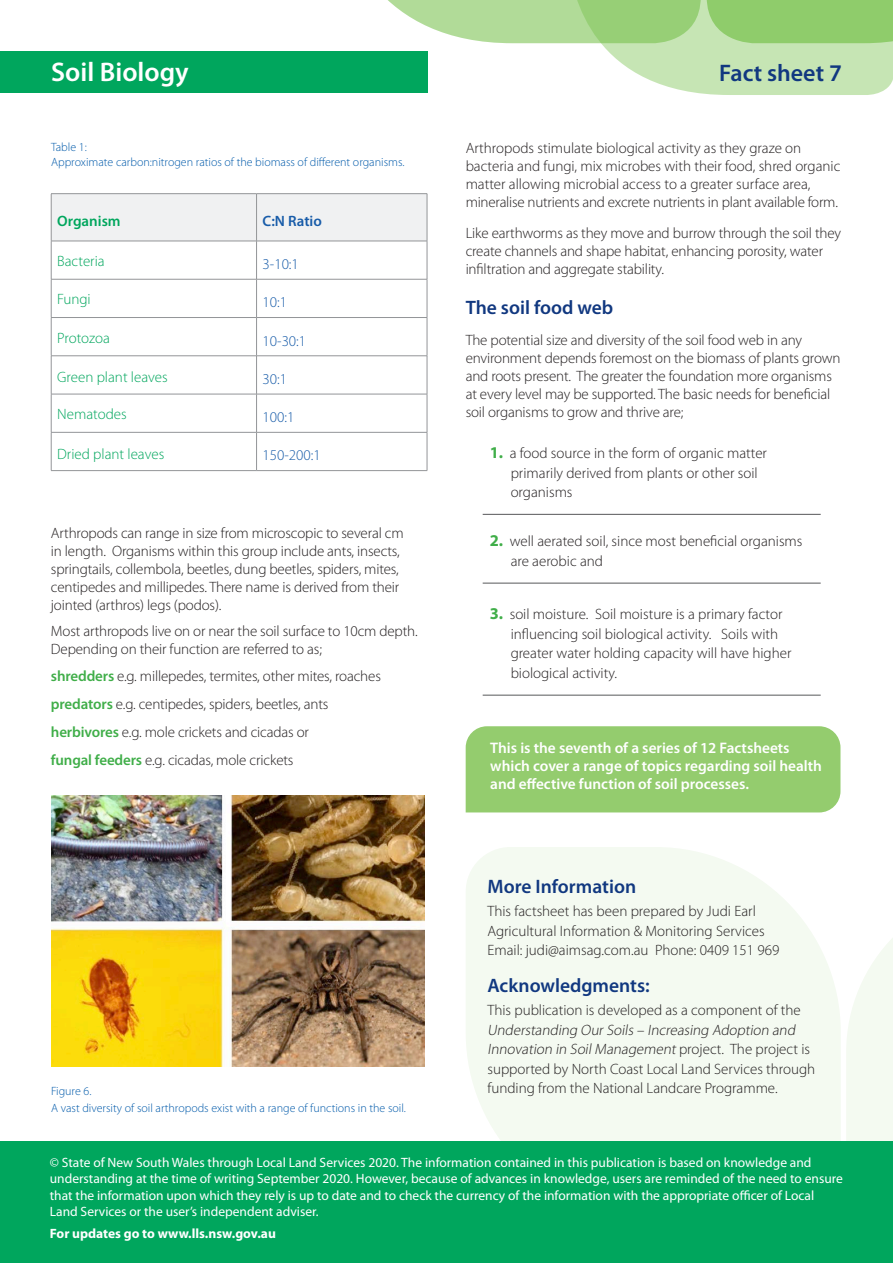
<style>
.page{position:relative;width:893px;height:1263px;background:#fff}
.page>*{position:absolute;margin:0;border:0;box-sizing:border-box;transform-origin:0 0}
.Heading_1{font:600 27px "Myriad Pro";color:#fff}
.Heading_1-2{font:600 24px "Myriad Pro";color:#113880}
.Light_head{font:600 19.5px "Myriad Pro";color:#113880}
.text{font:600 19.5px "Myriad Pro";color:#113880}
.text-2{font:600 15.3px/18px "Myriad Pro";color:#fff}
.text-3{font:300 15px/18px "Myriad Pro";letter-spacing:-.01em;color:#231f20}
.Underline_2{font:300 15px/19.5px "Myriad Pro";color:#231f20}
.text-4{font:300 15px "Myriad Pro";color:#00a65d}
.text-5{font:300 15px "Myriad Pro";color:#185ca9}
.text-6{font:600 15px "Myriad Pro";color:#00a65d}
.text-7{font:600 15px "Myriad Pro";color:#185ca9}
.text-8{font:13.5px/16.2px "Myriad Pro";color:#fff}
.text-9{font:700 13.5px "Myriad Pro";color:#fff}
.t1{font:300 12px "Myriad Pro";color:#015aaa}
.s1{font-weight:700;font-size:16.5px;color:#40ae49}
.s2{font-weight:600;color:#40ae49}
.s3{font-style:italic}
</style>
<div class="page">
<svg style="left:846px;top:938px;width:47px;height:204px"></svg>
<svg style="left:466px;top:847px;width:375px;height:295px;fill:#f4faf1"></svg>
<div style="left:0;top:1142px;width:893px;height:121px;background:#00a65d"></div>
<svg style="left:376px;top:0;width:517px;height:95px"></svg>
<div style="left:0;top:51px;width:427px;height:41px;background:#00a65d"></div>
<hr style="left:483px;top:514px;width:338px;height:1px;background:#57585a">
<hr style="left:483px;top:583px;width:338px;height:1px;background:#57585a">
<hr style="left:483px;top:695px;width:338px;height:1px;background:#57585a">
<img style="left:51px;top:796px;width:373px;height:270px">
<div style="left:466px;top:726px;width:374px;height:86px;background:#94cc6e"></div>
<div style="left:52px;top:194px;width:375px;height:47px;background:#f0f1f2"></div>
<hr style="left:51px;top:193px;width:206px;height:1px;background:#939598">
<hr style="left:51px;top:194px;width:1px;height:47px;background:#939598">
<hr style="left:257px;top:193px;width:170px;height:1px;background:#939598">
<hr style="left:256px;top:194px;width:1px;height:47px;background:#939598">
<hr style="left:427px;top:194px;width:1px;height:47px;background:#939598">
<hr style="left:51px;top:241px;width:206px;height:1px;background:#939598">
<hr style="left:51px;top:241px;width:1px;height:38px;background:#939598">
<hr style="left:257px;top:241px;width:170px;height:1px;background:#939598">
<hr style="left:256px;top:241px;width:1px;height:38px;background:#939598">
<hr style="left:427px;top:241px;width:1px;height:38px;background:#939598">
<hr style="left:51px;top:279px;width:206px;height:1px;background:#939598">
<hr style="left:51px;top:279px;width:1px;height:38px;background:#939598">
<hr style="left:257px;top:279px;width:170px;height:1px;background:#939598">
<hr style="left:256px;top:279px;width:1px;height:38px;background:#939598">
<hr style="left:427px;top:279px;width:1px;height:38px;background:#939598">
<hr style="left:51px;top:317px;width:206px;height:1px;background:#939598">
<hr style="left:51px;top:318px;width:1px;height:38px;background:#939598">
<hr style="left:257px;top:317px;width:170px;height:1px;background:#939598">
<hr style="left:256px;top:318px;width:1px;height:38px;background:#939598">
<hr style="left:427px;top:318px;width:1px;height:38px;background:#939598">
<hr style="left:51px;top:355px;width:206px;height:1px;background:#939598">
<hr style="left:51px;top:356px;width:1px;height:38px;background:#939598">
<hr style="left:257px;top:355px;width:170px;height:1px;background:#939598">
<hr style="left:256px;top:356px;width:1px;height:38px;background:#939598">
<hr style="left:427px;top:356px;width:1px;height:38px;background:#939598">
<hr style="left:51px;top:394px;width:206px;height:1px;background:#939598">
<hr style="left:51px;top:394px;width:1px;height:38px;background:#939598">
<hr style="left:257px;top:394px;width:170px;height:1px;background:#939598">
<hr style="left:256px;top:394px;width:1px;height:38px;background:#939598">
<hr style="left:427px;top:394px;width:1px;height:38px;background:#939598">
<hr style="left:51px;top:432px;width:206px;height:1px;background:#939598">
<hr style="left:51px;top:432px;width:1px;height:38px;background:#939598">
<hr style="left:257px;top:432px;width:170px;height:1px;background:#939598">
<hr style="left:256px;top:432px;width:1px;height:38px;background:#939598">
<hr style="left:427px;top:432px;width:1px;height:38px;background:#939598">
<hr style="left:51px;top:470px;width:206px;height:1px;background:#939598">
<hr style="left:257px;top:470px;width:170px;height:1px;background:#939598">
<p class="Heading_1" style="left:51px;top:54px;width:139px">Soil Biology</p>
<p class="Heading_1-2" style="left:719px;top:58px;width:124px">Fact sheet 7</p>
<p class="t1" style="left:51px;top:140px;width:37px">Table 1:</p>
<p class="t1" style="left:51px;top:155px;width:355px">Approximate carbon:nitrogen ratios of the biomass of different organisms.</p>
<p class="text-3" style="left:466px;top:139px;width:376px">Arthropods stimulate biological activity as they graze on bacteria and fungi, mix microbes with their food, shred organic matter allowing microbial access to a greater surface area, mineralise nutrients and excrete nutrients in plant available form.</p>
<p class="text-3" style="left:466px;top:224px;width:377px">Like earthworms as they move and burrow through the soil they create channels and shape habitat, enhancing porosity, water infiltration and aggregate stability.</p>
<p class="text" style="left:466px;top:295px;width:149px">The soil food web</p>
<p class="text-3" style="left:466px;top:331px;width:376px">The potential size and diversity of the soil food web in any environment depends foremost on the biomass of plants grown and roots present. The greater the foundation more organisms at every level may be supported. The basic needs for beneficial soil organisms to grow and thrive are;</p>
<p class="Underline_2" style="left:511px;top:444px;width:258px;text-indent:-21px"><span class="s1">1.</span> a food source in the form of organic matter primarily derived from plants or other soil organisms</p>
<p class="Underline_2" style="left:511px;top:532px;width:293px;text-indent:-21px"><span class="s1">2.</span> well aerated soil, since most beneficial organisms are aerobic and</p>
<p class="text-6" style="left:57px;top:212px;width:65px">Organism</p>
<p class="text-7" style="left:263px;top:212px;width:61px">C:N Ratio</p>
<p class="text-4" style="left:57px;top:253px;width:49px">Bacteria</p>
<p class="text-5" style="left:263px;top:256px;width:38px">3-10:1</p>
<p class="text-4" style="left:57px;top:291px;width:35px">Fungi</p>
<p class="text-5" style="left:263px;top:294px;width:26px">10:1</p>
<p class="text-4" style="left:57px;top:329px;width:54px">Protozoa</p>
<p class="text-5" style="left:263px;top:332px;width:45px">10-30:1</p>
<p class="text-4" style="left:57px;top:369px;width:112px">Green plant leaves</p>
<p class="text-5" style="left:263px;top:371px;width:26px">30:1</p>
<p class="text-4" style="left:57px;top:406px;width:71px">Nematodes</p>
<p class="text-5" style="left:263px;top:409px;width:33px">100:1</p>
<p class="text-4" style="left:57px;top:446px;width:109px">Dried plant leaves</p>
<p class="text-5" style="left:263px;top:447px;width:60px">150-200:1</p>
<p class="text-3" style="left:51px;top:524px;width:354px">Arthropods can range in size from microscopic to several cm in length. Organisms within this group include ants, insects, springtails, collembola, beetles, dung beetles, spiders, mites, centipedes and millipedes. There name is derived from their jointed (arthros) legs (podos).</p>
<p class="text-3" style="left:51px;top:622px;width:368px">Most arthropods live on or near the soil surface to 10cm depth.<br>Depending on their function are referred to as;</p>
<p class="text-3" style="left:51px;top:667px;width:331px"><span class="s2">shredders</span> e.g. millepedes, termites, other mites, roaches</p>
<p class="text-3" style="left:51px;top:695px;width:279px"><span class="s2">predators</span> e.g. centipedes, spiders, beetles, ants</p>
<p class="text-3" style="left:51px;top:723px;width:259px"><span class="s2">herbivores</span> e.g. mole crickets and cicadas or</p>
<p class="text-3" style="left:51px;top:751px;width:244px"><span class="s2">fungal feeders</span> e.g. cicadas, mole crickets</p>
<p class="text-2" style="left:490px;top:739px;width:333px">This is the seventh of a series of 12 Factsheets which cover a range of topics regarding soil health and effective function of soil processes.</p>
<p class="Underline_2" style="left:511px;top:605px;width:282px;text-indent:-21px"><span class="s1">3.</span> soil moisture. Soil moisture is a primary factor influencing soil biological activity. Soils with greater water holding capacity will have higher biological activity.</p>
<p class="t1" style="left:51px;top:1084px;width:42px">Figure 6.</p>
<p class="t1" style="left:51px;top:1101px;width:356px">A vast diversity of soil arthropods exist with a range of functions in the soil.</p>
<p class="Light_head" style="left:487px;top:874px;width:150px">More Information</p>
<p class="text-3" style="left:487px;top:903px;width:270px">This factsheet has been prepared by Judi Earl</p>
<p class="text-3" style="left:487px;top:922px;width:279px">Agricultural Information &amp; Monitoring Services</p>
<p class="text-3" style="left:487px;top:942px;width:294px">Email: judi@aimsag.com.au Phone: 0409 151 969</p>
<p class="Light_head" style="left:487px;top:973px;width:164px">Acknowledgments:</p>
<p class="text-3" style="left:487px;top:1001px;width:329px;line-height:19.5px">This publication is developed as a component of the <span class="s3">Understanding OurSoils – Increasing Adoption and Innovation in SoilManagement</span>p roj e ct . Th e p roj e ct i s supported by North Coast Local Land Services through funding from the National Landcare Programme.</p>
<p class="text-8" style="left:50px;top:1154px;width:794px">© State of New South Wales through Local Land Services 2020. The information contained in this publication is based on knowledge and understanding at the time of writing September 2020. However, because of advances in knowledge, users are reminded of the need to ensure that the information upon which they rely is up to date and to check the currency of the information with the appropriate officer of Local Land Services or the user’s independent adviser.</p>
<p class="text-9" style="left:50px;top:1224px;width:228px">For updates go to www.lls.nsw.gov.au</p>
</div>
